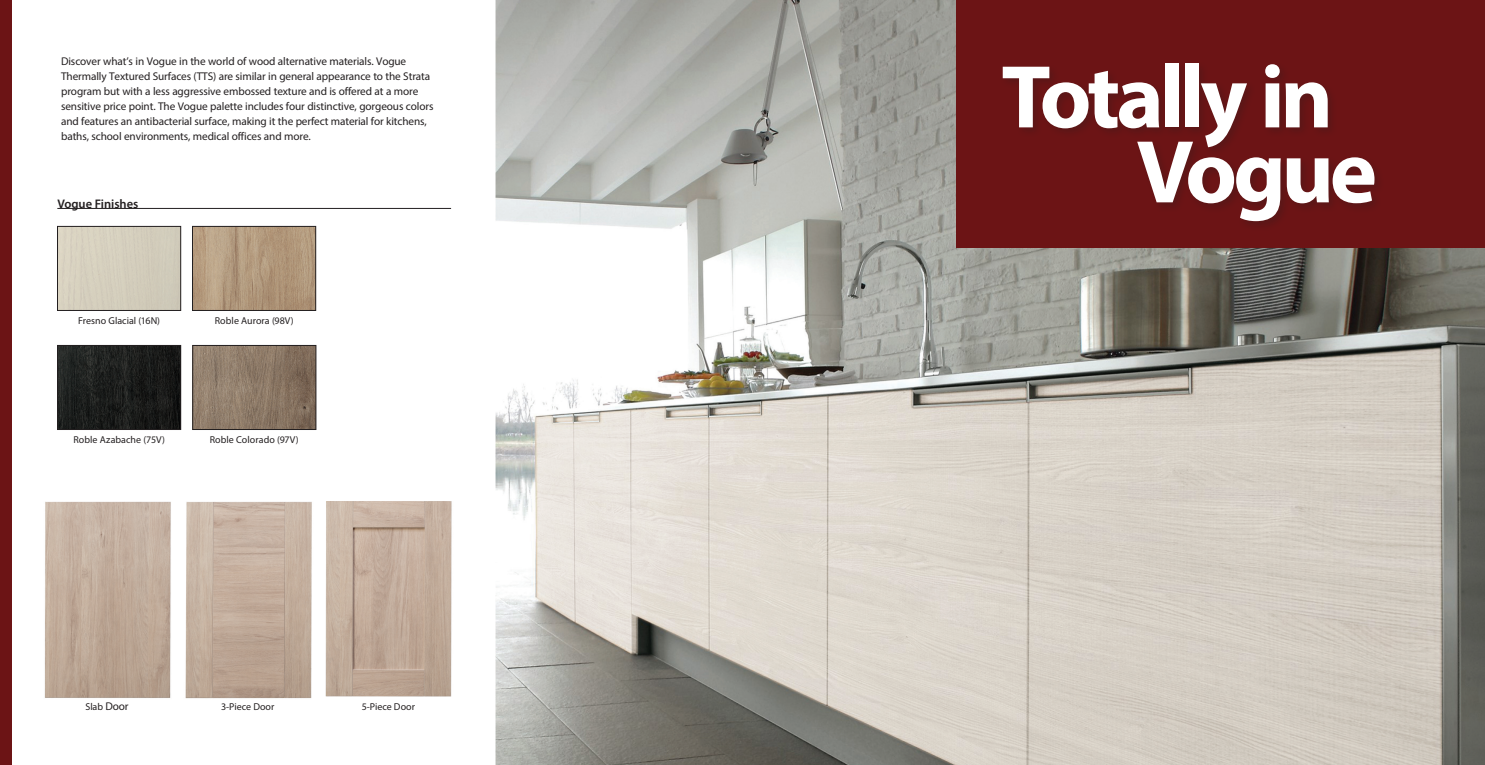
<style>
.page{position:relative;width:1485px;height:765px;background:#fff}
.page>*{position:absolute;margin:0;border:0;box-sizing:border-box;transform-origin:0 0}
.t1{font:700 90px/75px "Myriad Pro";letter-spacing:-.05em;color:#fff}
.t2{font:600 12.5px "Myriad Pro";color:#231f20}
.t3{font:11.25px/15px "Myriad Pro";letter-spacing:-.01em;color:#231f20}
.t4{font:10px "Myriad Pro";color:#231f20}
.s1{font-size:11.25px}
</style>
<div class="page">
<img style="left:44px;top:501px;width:127px;height:197px">
<img style="left:325px;top:501px;width:127px;height:196px">
<img style="left:185px;top:501px;width:127px;height:198px">
<img style="left:59px;top:347px;width:120px;height:81px">
<div style="left:57px;top:345px;width:124px;height:85px;border:1px solid #231f20"></div>
<div style="left:57px;top:226px;width:124px;height:85px;border:1px solid #231f20"></div>
<img style="left:195px;top:347px;width:119px;height:81px">
<div style="left:193px;top:345px;width:123px;height:85px;border:1px solid #231f20"></div>
<img style="left:194px;top:228px;width:120px;height:81px">
<div style="left:192px;top:226px;width:124px;height:85px;border:1px solid #231f20"></div>
<hr style="left:57px;top:208px;width:394px;height:1px;background:#231f20">
<div style="left:0;top:0;width:11px;height:765px;background:#6c1415"></div>
<img style="left:495px;top:0;width:990px;height:765px">
<div style="left:956px;top:0;width:529px;height:248px;background:#6c1415"></div>
<div style="left:1000px;top:61px;width:385px;height:171px;background:#231f20;opacity:.25"></div>
<p class="t3" style="left:61px;top:53px;width:374px">Discover what’s in Vogue in the world of wood alternative materials. Vogue Thermally Textured Surfaces (TTS) are similar in general appearance to the Strata program but with a less aggressive embossed texture and is offered at a more sensitive price point. The Vogue palette includes four distinctive, gorgeous colors and features an antibacterial surface, making it the perfect material for kitchens, baths, school environments, medical offices and more.</p>
<h1 class="t1" style="left:1136px;top:57px;width:242px;text-indent:-135px">Totally in<br>Vogue</h1>
<p class="t2" style="left:57px;top:196px;width:83px">Vogue Finishes</p>
<p class="t4" style="left:78px;top:314px;width:83px">Fresno Glacial (16N)</p>
<p class="t4" style="left:215px;top:314px;width:80px">Roble Aurora (98V)</p>
<p class="t4" style="left:73px;top:433px;width:93px">Roble Azabache (75V)</p>
<p class="t4" style="left:210px;top:433px;width:90px">Roble Colorado (97V)</p>
<p class="t4" style="left:86px;top:701px;width:45px">Slab <span class="s1">Door</span></p>
<p class="t4" style="left:221px;top:700px;width:55px">3-Piece Door</p>
<p class="t4" style="left:362px;top:700px;width:55px">5-Piece Door</p>
</div>
